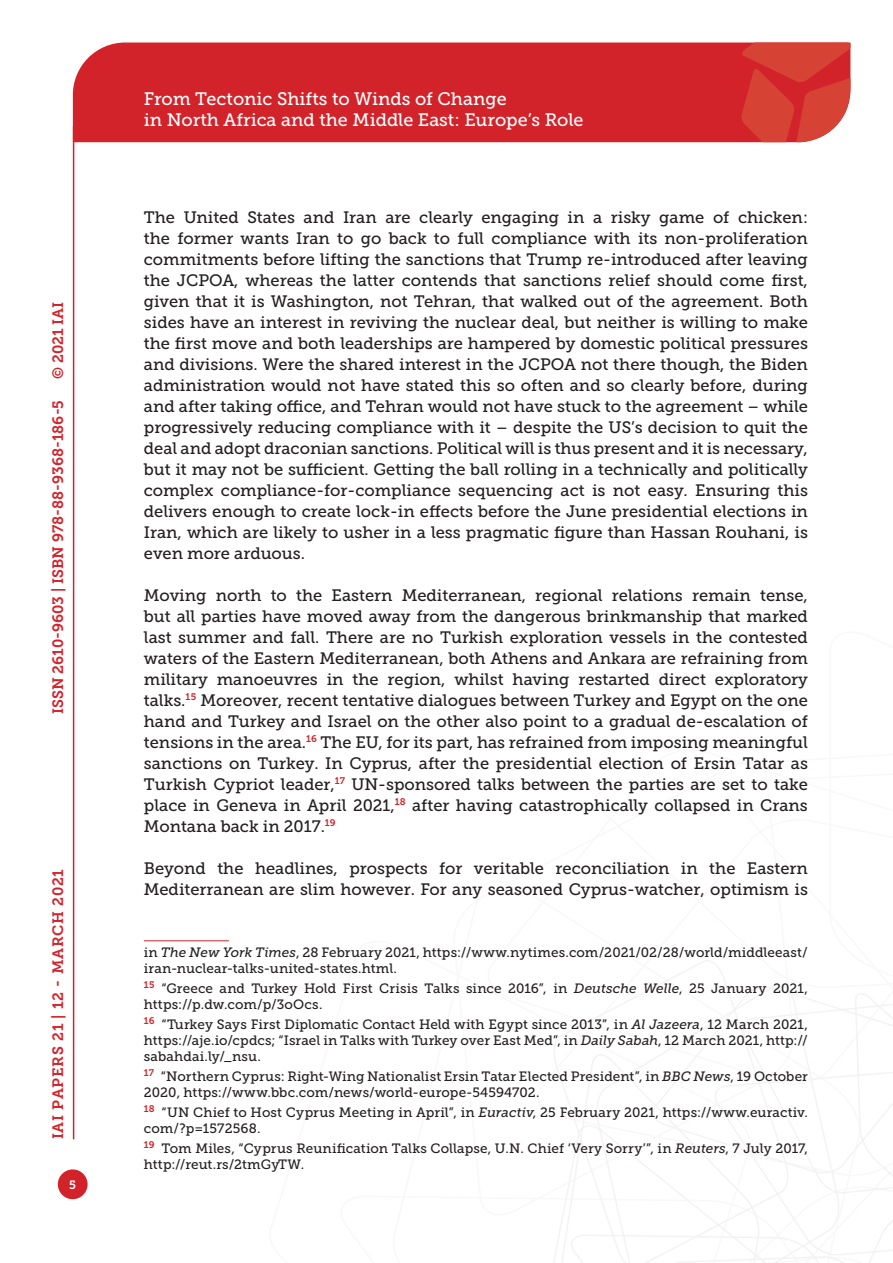
<style>
.page{position:relative;width:893px;height:1263px;background:#fff}
.page>*{position:absolute;margin:0;border:0;box-sizing:border-box;transform-origin:0 0}
.t1{font:18px/21.6px "Museo Slab 500";color:#fff}
.Testo{font:16.5px/21px "Museo Slab 500";color:#231f20;text-align:justify}
.t2{font:15px "Museo Slab 700";color:#d2232a}
.t3{font:15px "Museo Slab 700";letter-spacing:.05em;color:#d2232a}
.Nota{font:13.5px/16.2px "Museo Slab 500";letter-spacing:.01em;color:#231f20}
.t4{font:12px "Museo Slab 700";color:#fff}
.s1{font-style:italic}
</style>
<div class="page">
<svg style="left:553px;top:960px;width:340px;height:303px"></svg>
<div style="left:73px;top:43px;width:668px;height:99px;background:#d2232a"></div>
<svg style="left:741px;top:43px;width:109px;height:99px;background:#d6433b"></svg>
<div style="left:58px;top:1169px;width:30px;height:30px;background:#d2232a;border-radius:50%"></div>
<hr style="left:73px;top:126px;width:1px;height:1013px;background:#d2232a">
<hr style="left:144px;top:940px;width:85px;height:1px;background:#d2232a">
<p class="t2" style="left:50px;top:379px;width:79px;rotate:-90deg">© 2021 IAI</p>
<p class="t2" style="left:49px;top:714px;width:316px;rotate:-90deg">ISSN 2610-9603 | ISBN 978-88-9368-186-5</p>
<p class="t3" style="left:50px;top:1139px;width:272px;rotate:-90deg">IAI PAPERS 21 | 12 - MARCH 2021</p>
<p class="t4" style="left:69px;top:1178px;width:8px">5</p>
<p class="t1" style="left:144px;top:88px;width:441px">From Tectonic Shifts to Winds of Change<br>in North Africa and the Middle East: Europe’s Role</p>
<p class="Testo" style="left:144px;top:207px;width:666px">The United States and Iran are clearly engaging in a risky game of chicken: the former wants Iran to go back to full compliance with its non-proliferation commitments before lifting the sanctions that Trump re-introduced after leaving the JCPOA, whereas the latter contends that sanctions relief should come first, given that it is Washington, not Tehran, that walked out of the agreement. Both sides have an interest in reviving the nuclear deal, but neither is willing to make the first move and both leaderships are hampered by domestic political pressures and divisions. Were the shared interest in the JCPOA not there though, the Biden administration would not have stated this so often and so clearly before, during and after taking office, and Tehran would not have stuck to the agreement – while progressively reducing compliance with it – despite the US’s decision to quit the deal and adopt draconian sanctions. Political will is thus present and it is necessary, but it may not be sufficient. Getting the ball rolling in a technically and politically complex compliance-for-compliance sequencing act is not easy. Ensuring this delivers enough to create lock-in effects before the June presidential elections in Iran, which are likely to usher in a less pragmatic figure than Hassan Rouhani, is even more arduous.</p>
<p class="Testo" style="left:144px;top:585px;width:666px">Moving north to the Eastern Mediterranean, regional relations remain tense, but all parties have moved away from the dangerous brinkmanship that marked last summer and fall. There are no Turkish exploration vessels in the contested waters of the Eastern Mediterranean, both Athens and Ankara are refraining from military manoeuvres in the region, whilst having restarted direct exploratory talks.<sup>15</sup> Moreover, recent tentative dialogues between Turkey and Egypt on the one hand and Turkey and Israel on the other also point to a gradual de-escalation of tensions in the area.<sup>16</sup> The EU, for its part, has refrained from imposing meaningful sanctions on Turkey. In Cyprus, after the presidential election of Ersin Tatar as Turkish Cypriot leader,<sup>17</sup> UN-sponsored talks between the parties are set to take place in Geneva in April 2021,<sup>18</sup> after having catastrophically collapsed in Crans Montana back in 2017.<sup>19</sup></p>
<p class="Testo" style="left:144px;top:858px;width:666px">Beyond the headlines, prospects for veritable reconciliation in the Eastern<br>Mediterranean are slim however. For any seasoned Cyprus-watcher, optimism is</p>
<p class="Nota" style="left:144px;top:944px;width:666px">in <span class="s1">The New York Times</span>, 28 February 2021, https://www.nytimes.com/2021/02/28/world/middleeast/ iran-nuclear-talks-united-states.html.</p>
<p class="Nota" style="left:144px;top:980px;width:665px"><sup>15</sup> “Greece and Turkey Hold First Crisis Talks since 2016”, in <span class="s1">Deutsche Welle</span>, 25 January 2021, https://p.dw.com/p/3oOcs.</p>
<p class="Nota" style="left:144px;top:1016px;width:666px;text-align:justify"><sup>16</sup> “Turkey Says First Diplomatic Contact Held with Egypt since 2013”, in <span class="s1">Al Jazeera</span>, 12 March 2021, https://aje.io/cpdcs; “Israel in Talks with Turkey over East Med”, in <span class="s1">Daily Sabah</span>, 12 March 2021, http:// sabahdai.ly/_nsu.</p>
<p class="Nota" style="left:144px;top:1068px;width:666px"><sup>17</sup> “Northern Cyprus: Right-Wing Nationalist Ersin Tatar Elected President”, in <span class="s1">BBC News</span>, 19 October<br>2020, https://www.bbc.com/news/world-europe-54594702.</p>
<p class="Nota" style="left:144px;top:1104px;width:666px"><sup>18</sup> “UN Chief to Host Cyprus Meeting in April”, in <span class="s1">Euractiv</span>, 25 February 2021, https://www.euractiv. com/?p=1572568.</p>
<p class="Nota" style="left:144px;top:1140px;width:666px"><sup>19</sup> Tom Miles, “Cyprus Reunification Talks Collapse, U.N. Chief ‘Very Sorry’”, in <span class="s1">Reuters</span>, 7 July 2017, http://reut.rs/2tmGyTW.</p>
</div>
